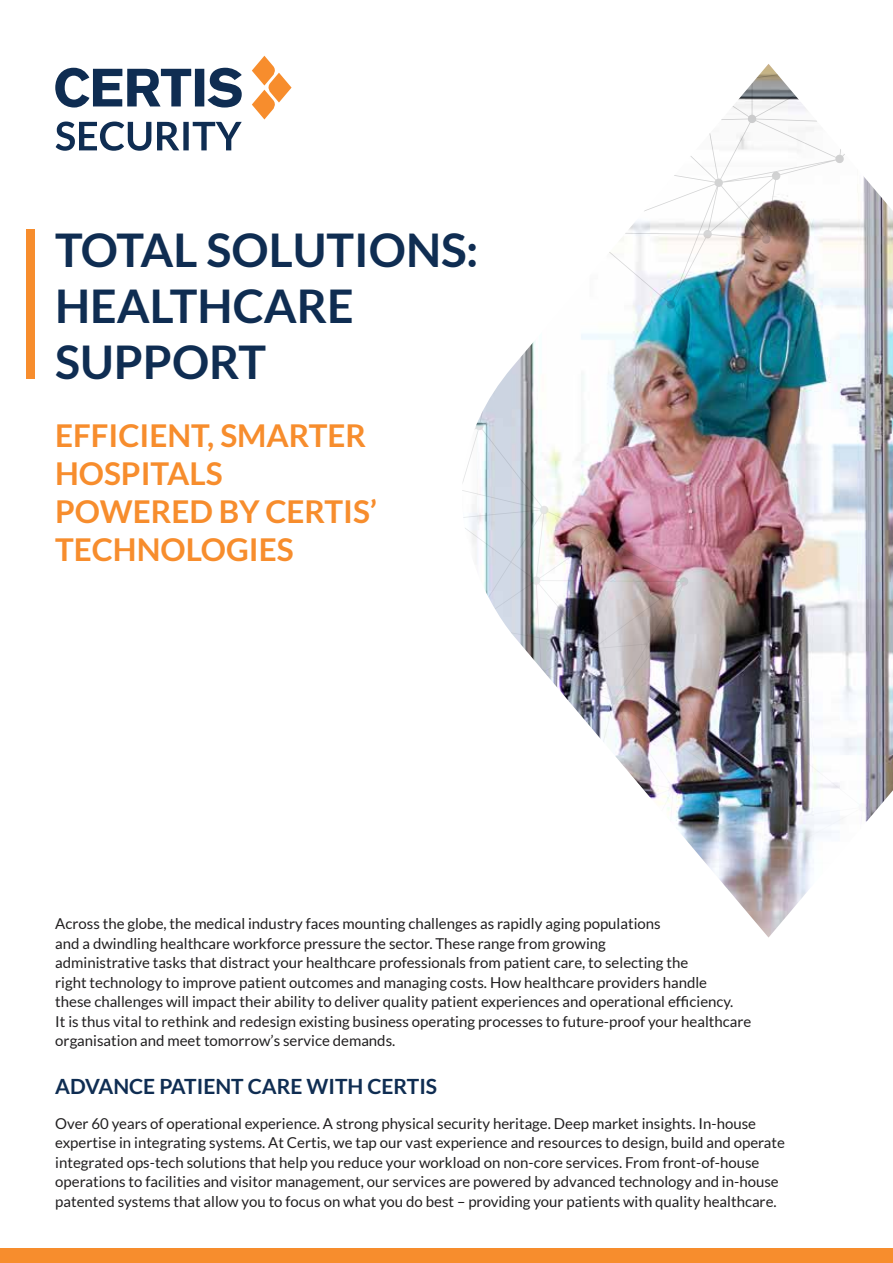
<style>
.page{position:relative;width:893px;height:1263px;background:#fff}
.page>*{position:absolute;margin:0;border:0;box-sizing:border-box;transform-origin:0 0}
.t1{font:700 46.5px/55.8px "Lato";color:#0f2d52}
.t2{font:700 31.5px/37.8px "Lato";color:#f78d2d}
.t3{font:700 21px "Lato";color:#0f2d52}
.t4{font:15px/19.5px "Lato";color:#211f20}
</style>
<div class="page">
<div style="left:0;top:1248px;width:893px;height:15px;background:#f78d2d"></div>
<img style="left:482px;top:64px;width:411px;height:873px">
<img style="left:462px;top:413px;width:431px;height:493px">
<svg style="left:609px;top:74px;width:236px;height:235px"></svg>
<div style="left:26px;top:230px;width:9px;height:149px;background:#f78d2d"></div>
<svg style="left:55px;top:68px;width:187px;height:40px"></svg>
<svg style="left:252px;top:56px;width:40px;height:63px"></svg>
<svg style="left:56px;top:122px;width:186px;height:29px"></svg>
<h1 class="t1" style="left:55px;top:222px;width:425px">TOTAL SOLUTIONS:<br>HEALTHCARE<br>SUPPORT</h1>
<h2 class="t2" style="left:55px;top:417px;width:323px">EFFICIENT, SMARTER<br>HOSPITALS<br>POWERED BY CERTIS’<br>TECHNOLOGIES</h2>
<p class="t4" style="left:55px;top:914px;width:697px">Across the globe, the medical industry faces mounting challenges as rapidly aging populations<br>and a dwindling healthcare workforce pressure the sector. These range from growing<br>administrative tasks that distract your healthcare professionals from patient care, to selecting the<br>right technology to improve patient outcomes and managing costs. How healthcare providers handle<br>these challenges will impact their ability to deliver quality patient experiences and operational efficiency.<br>It is thus vital to rethink and redesign existing business operating processes to future-proof your healthcare organisation and meet tomorrow’s service demands.</p>
<h3 class="t3" style="left:55px;top:1074px;width:383px">ADVANCE PATIENT CARE WITH CERTIS</h3>
<p class="t4" style="left:55px;top:1113px;width:731px">Over 60 years of operational experience. A strong physical security heritage. Deep market insights. In-house expertise in integrating systems. At Certis, we tap our vast experience and resources to design, build and operate integrated ops-tech solutions that help you reduce your workload on non-core services. From front-of-house operations to facilities and visitor management, our services are powered by advanced technology and in-house patented systems that allow you to focus on what you do best – providing your patients with quality healthcare.</p>
</div>
